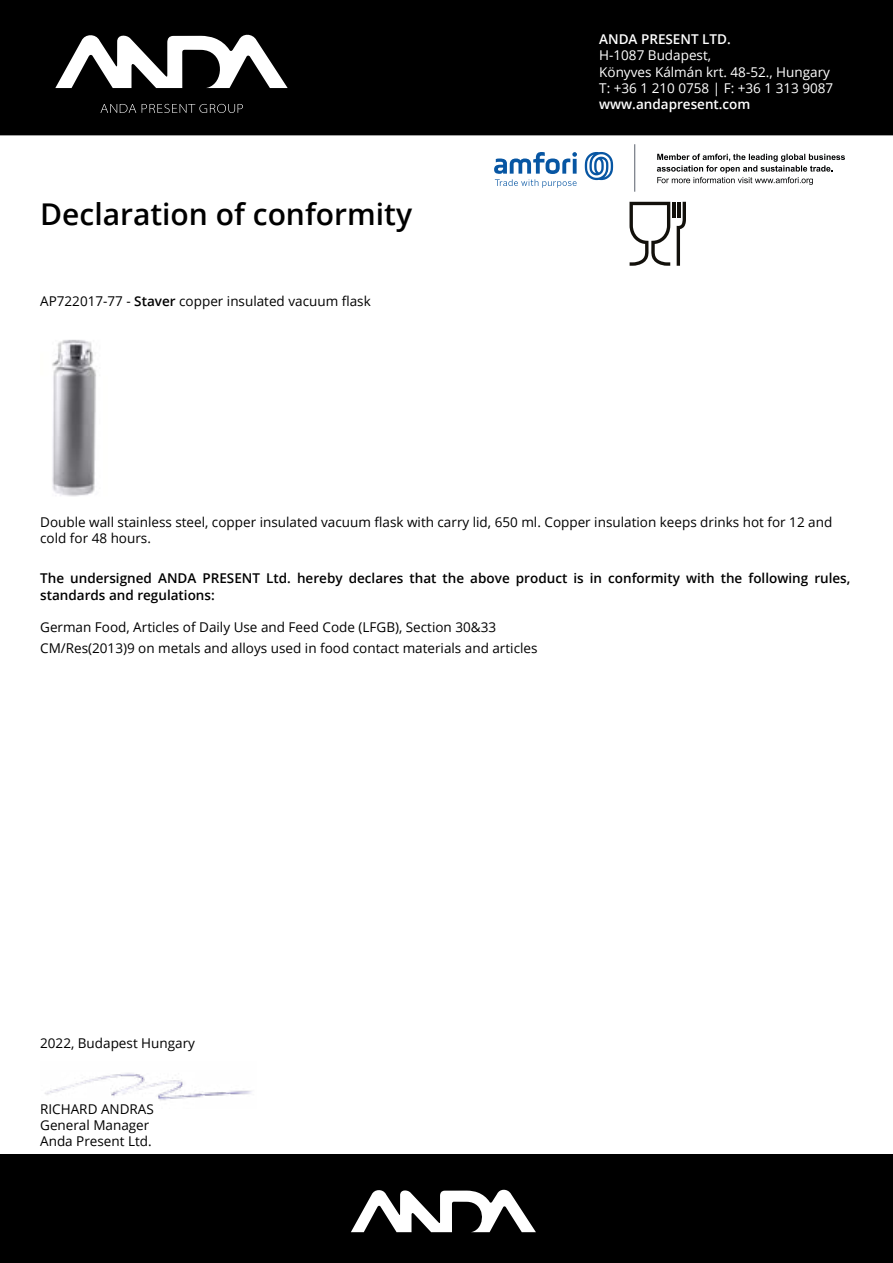
<style>
.page{position:relative;width:893px;height:1263px;background:#fff}
.page>*{position:absolute;margin:0;border:0;box-sizing:border-box;transform-origin:0 0}
.t1{font:600 30px "Open Sans";color:#000}
.t2{font:13.5px/16.2px "Open Sans";color:#000}
.t3{font:600 13.5px/16.2px "Open Sans";color:#000}
.t4{font:13.5px/16.2px "Open Sans";color:#fff}
.t5{font:600 13.5px "Open Sans";color:#fff}
.s1{font-weight:600}
</style>
<div class="page">
<div style="left:0;top:0;width:893px;height:135px;background:#000"></div>
<div style="left:0;top:1154px;width:893px;height:109px;background:#000"></div>
<svg style="left:55px;top:34px;width:233px;height:54px"></svg>
<svg style="left:100px;top:104px;width:143px;height:9px"></svg>
<img style="left:52px;top:340px;width:44px;height:157px">
<svg style="left:351px;top:1189px;width:185px;height:43px"></svg>
<svg style="left:585px;top:152px;width:28px;height:28px"></svg>
<svg style="left:494px;top:152px;width:83px;height:36px"></svg>
<hr style="left:634px;top:144px;width:1px;height:47px;background:#686e79">
<svg style="left:657px;top:154px;width:188px;height:31px"></svg>
<hr style="left:672px;top:202px;width:3px;height:15px;background:#12100b">
<svg style="left:677px;top:202px;width:9px;height:64px"></svg>
<hr style="left:677px;top:202px;width:4px;height:15px;background:#12100b">
<svg style="left:629px;top:202px;width:41px;height:64px"></svg>
<img style="left:45px;top:1073px;width:207px;height:28px">
<h1 class="t1" style="left:40px;top:193px;width:373px">Declaration of conformity</h1>
<p class="t2" style="left:40px;top:292px;width:332px">AP722017-77 - <span class="s1">Staver</span> copper insulated vacuum flask</p>
<p class="t5" style="left:599px;top:30px;width:133px">ANDA PRESENT LTD.</p>
<p class="t4" style="left:599px;top:47px;width:236px">H-1087 Budapest,<br>Könyves Kálmán krt. 48-52., Hungary<br>T: +36 1 210 0758 | F: +36 1 313 9087</p>
<p class="t5" style="left:599px;top:95px;width:153px">www.andapresent.com</p>
<p class="t2" style="left:40px;top:514px;width:794px">Double wall stainless steel, copper insulated vacuum flask with carry lid, 650 ml. Copper insulation keeps drinks hot for 12 and cold for 48 hours.</p>
<p class="t3" style="left:40px;top:570px;width:812px">The undersigned ANDA PRESENT Ltd. hereby declares that the above product is in conformity with the following rules, standards and regulations:</p>
<p class="t2" style="left:40px;top:617px;width:499px;line-height:20.4px">German Food, Articles of Daily Use and Feed Code (LFGB), Section 30&amp;33<br>CM/Res(2013)9 on metals and alloys used in food contact materials and articles</p>
<p class="t2" style="left:40px;top:1034px;width:156px">2022, Budapest Hungary</p>
<p class="t2" style="left:40px;top:1100px;width:115px">RICHARD ANDRAS<br>General Manager<br>Anda Present Ltd.</p>
</div>
